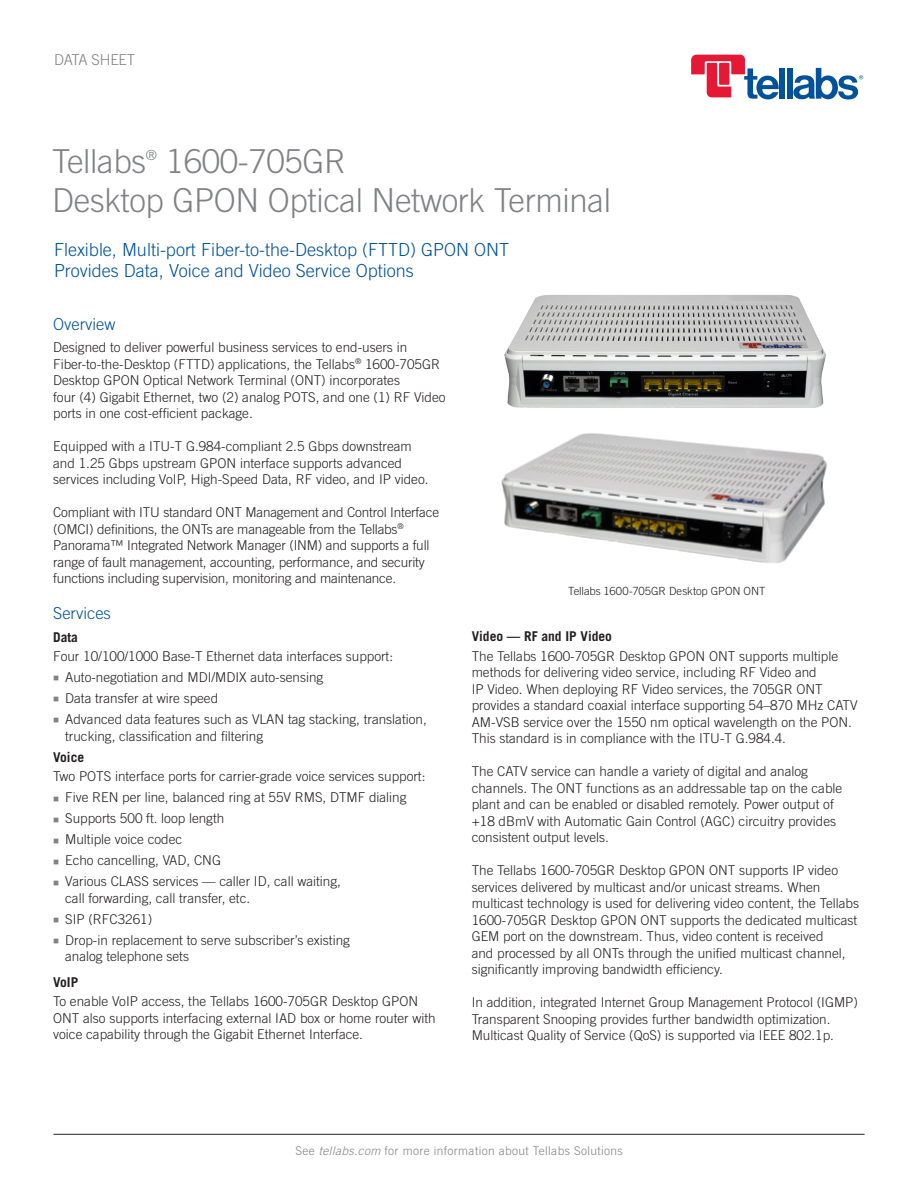
<style>
.page{position:relative;width:918px;height:1188px;background:#fff}
.page>*{position:absolute;margin:0;border:0;box-sizing:border-box;transform-origin:0 0}
.t1{font:300 33px/39px "Trade Gothic LT Std";letter-spacing:-.01em;color:#808285}
.Intro_copy{font:300 18px/21px "Trade Gothic LT Std";color:#01529a}
.Subhead_1{font:300 16.5px "Trade Gothic LT Std";color:#01529a}
.Collateral_descrpt{font:300 15px "Trade Gothic LT Std";letter-spacing:-.01em;color:#808285}
.t2{font:300 13.95px "Trade Gothic LT Std";color:#808285}
.Body_Copy{font:300 13.5px/16.5px "Trade Gothic LT Std";color:#231f20}
.Bullet_copy{font:300 13.5px/16.5px "Trade Gothic LT Std";color:#231f20}
.Subhead_2{font:700 13.5px "Trade Gothic LT Std";color:#231f20}
.Byline_-_Title{font:300 12px "Trade Gothic LT Std";letter-spacing:.03em;color:#808285}
.t3{font:300 11.25px "Trade Gothic LT Std";letter-spacing:-.005em;color:#231f20}
.s1{color:#808285}
.s2{font-style:italic}
</style>
<div class="page">
<img style="left:504px;top:294px;width:322px;height:114px">
<img style="left:501px;top:433px;width:326px;height:130px">
<div style="left:780px;top:68px;width:5px;height:31px;background:#01529a"></div>
<div style="left:787px;top:68px;width:6px;height:31px;background:#01529a"></div>
<svg style="left:691px;top:55px;width:88px;height:45px"></svg>
<svg style="left:793px;top:68px;width:70px;height:32px"></svg>
<hr style="left:54px;top:1134px;width:811px;height:1px;background:#231f20">
<p class="Collateral_descrpt" style="left:54px;top:51px;width:83px">DATA SHEET</p>
<p class="t1" style="left:52px;top:141px;width:560px;text-indent:114px">1600-705GR<br>Desktop GPON Optical Network Terminal</p>
<p class="t1" style="left:52px;top:141px;width:95px">Tellabs</p>
<p class="t2" style="left:146px;top:147px;width:13px">®</p>
<p class="Intro_copy" style="left:54px;top:239px;width:457px">Flexible, Multi-port Fiber-to-the-Desktop (FTTD) GPON ONT<br>Provides Data, Voice and Video Service Options</p>
<p class="Subhead_1" style="left:53px;top:314px;width:64px">Overview</p>
<p class="Body_Copy" style="left:53px;top:339px;width:394px">Designed to deliver powerful business services to end-users in Fiber-to-the-Desktop (FTTD) applications, the Tellabs<sup>®</sup> 1600-705GR Desktop GPON Optical Network Terminal (ONT) incorporates<br>four (4) Gigabit Ethernet, two (2) analog POTS, and one (1) RF Video ports in one cost-efficient package.</p>
<p class="Body_Copy" style="left:53px;top:438px;width:360px">Equipped with a ITU-T G.984-compliant 2.5 Gbps downstream</p>
<p class="Body_Copy" style="left:53px;top:455px;width:377px">and 1.25 Gbps upstream GPON interface supports advanced services including VoIP, High-Speed Data, RF video, and IP video.</p>
<p class="Body_Copy" style="left:53px;top:504px;width:387px">Compliant with ITU standard ONT Management and Control Interface (OMCI) definitions, the ONTs are manageable from the Tellabs<sup>® </sup>Panorama™ Integrated Network Manager (INM) and supports a full range of fault management, accounting, performance, and security functions including supervision, monitoring and maintenance.</p>
<p class="Subhead_1" style="left:53px;top:604px;width:59px">Services</p>
<p class="Subhead_2" style="left:53px;top:629px;width:26px">Data</p>
<p class="Body_Copy" style="left:53px;top:648px;width:341px">Four 10/100/1000 Base-T Ethernet data interfaces support:</p>
<p class="Bullet_copy" style="left:53px;top:669px;width:272px"><span class="s1">■</span> Auto-negotiation and MDI/MDIX auto-sensing</p>
<p class="Bullet_copy" style="left:53px;top:690px;width:167px"><span class="s1">■</span> Data transfer at wire speed</p>
<p class="Bullet_copy" style="left:65px;top:711px;width:363px;text-indent:-12px"><span class="s1">■</span> Advanced data features such as VLAN tag stacking, translation, trucking, classification and filtering</p>
<p class="Subhead_2" style="left:53px;top:749px;width:33px">Voice</p>
<p class="Body_Copy" style="left:53px;top:768px;width:374px">Two POTS interface ports for carrier-grade voice services support:</p>
<p class="Bullet_copy" style="left:53px;top:789px;width:355px"><span class="s1">■</span> Five REN per line, balanced ring at 55V RMS, DTMF dialing</p>
<p class="Bullet_copy" style="left:53px;top:810px;width:173px"><span class="s1">■</span> Supports 500 ft. loop length</p>
<p class="Bullet_copy" style="left:53px;top:831px;width:131px"><span class="s1">■</span> Multiple voice codec</p>
<p class="Bullet_copy" style="left:53px;top:852px;width:169px"><span class="s1">■</span> Echo cancelling, VAD, CNG</p>
<p class="Bullet_copy" style="left:65px;top:873px;width:277px;text-indent:-12px"><span class="s1">■</span> Various CLASS services — caller ID, call waiting, call forwarding, call transfer, etc.</p>
<p class="Bullet_copy" style="left:53px;top:911px;width:101px"><span class="s1">■</span> SIP (RFC3261)</p>
<p class="Bullet_copy" style="left:65px;top:932px;width:286px;text-indent:-12px"><span class="s1">■</span> Drop-in replacement to serve subscriber’s existing analog telephone sets</p>
<p class="Subhead_2" style="left:53px;top:974px;width:27px">VoIP</p>
<p class="Body_Copy" style="left:53px;top:993px;width:384px">To enable VoIP access, the Tellabs 1600-705GR Desktop GPON<br>ONT also supports interfacing external IAD box or home router with voice capability through the Gigabit Ethernet Interface.</p>
<p class="t3" style="left:568px;top:584px;width:199px">Tellabs 1600-705GR Desktop GPON ONT</p>
<p class="Subhead_2" style="left:472px;top:628px;width:142px">Video — RF and IP Video</p>
<p class="Body_Copy" style="left:472px;top:648px;width:387px">The Tellabs 1600-705GR Desktop GPON ONT supports multiple methods for delivering video service, including RF Video and<br>IP Video. When deploying RF Video services, the 705GR ONT provides a standard coaxial interface supporting 54–870 MHz CATV AM-VSB service over the 1550 nm optical wavelength on the PON.<br>This standard is in compliance with the ITU-T G.984.4.</p>
<p class="Body_Copy" style="left:472px;top:763px;width:372px">The CATV service can handle a variety of digital and analog channels. The ONT functions as an addressable tap on the cable plant and can be enabled or disabled remotely. Power output of +18 dBmV with Automatic Gain Control (AGC) circuitry provides consistent output levels.</p>
<p class="Body_Copy" style="left:472px;top:862px;width:389px">The Tellabs 1600-705GR Desktop GPON ONT supports IP video services delivered by multicast and/or unicast streams. When multicast technology is used for delivering video content, the Tellabs 1600-705GR Desktop GPON ONT supports the dedicated multicast GEM port on the downstream. Thus, video content is received<br>and processed by all ONTs through the unified multicast channel, significantly improving bandwidth efficiency.</p>
<p class="Body_Copy" style="left:472px;top:994px;width:388px">In addition, integrated Internet Group Management Protocol (IGMP)<br>Transparent Snooping provides further bandwidth optimization.<br>Multicast Quality of Service (QoS) is supported via IEEE 802.1p.</p>
<p class="Byline_-_Title" style="left:295px;top:1144px;width:329px">See <span class="s2">tellabs.com</span> for more information about Tellabs Solutions</p>
</div>
